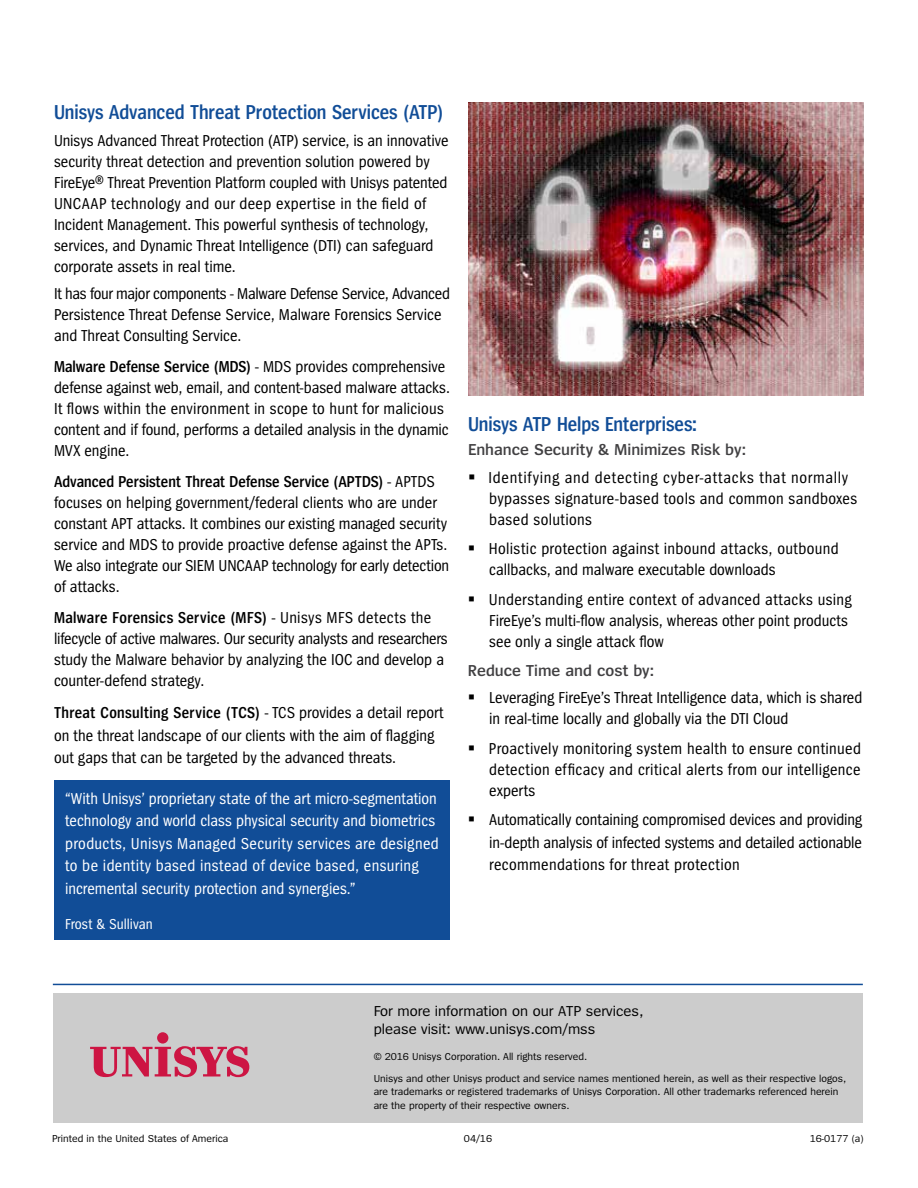
<style>
.page{position:relative;width:918px;height:1188px;background:#fff}
.page>*{position:absolute;margin:0;border:0;box-sizing:border-box;transform-origin:0 0}
.t1{font:600 21px "Spiegel Cd";letter-spacing:-.005em;color:#114d97}
.t2{font:16.5px/21px "Spiegel Cd";color:#000}
.t3{font:16.5px/22.5px "Spiegel Cd";letter-spacing:.01em;color:#fff}
.t4{font:16.5px/21px "Spiegel Cd";letter-spacing:.03em;color:#000}
.t5{font:600 16.5px "Spiegel";color:#414042}
.t6{font:15px/18px "Spiegel";color:#000}
.t7{font:15px "Spiegel Cd";color:#fff}
.t8{font:10.5px/22.2px "Spiegel";color:#000}
.s1{font-weight:600}
</style>
<div class="page">
<img style="left:468px;top:103px;width:396px;height:293px">
<div style="left:54px;top:780px;width:396px;height:159px;background:#114d97"></div>
<div style="left:53px;top:993px;width:810px;height:130px;background:#ccc"></div>
<hr style="left:53px;top:984px;width:810px;height:1px;background:#114d97">
<svg style="left:90px;top:1046px;width:159px;height:31px"></svg>
<div style="left:157px;top:1032px;width:11px;height:12px;background:#cd1543;border-radius:50%"></div>
<p class="t1" style="left:54px;top:101px;width:391px">Unisys Advanced Threat Protection Services (ATP)</p>
<p class="t2" style="left:54px;top:130px;width:396px">Unisys Advanced Threat Protection (ATP) service, is an innovative security threat detection and prevention solution powered by FireEye® Threat Prevention Platform coupled with Unisys patented UNCAAP technology and our deep expertise in the field of Incident Management. This powerful synthesis of technology, services, and Dynamic Threat Intelligence (DTI) can safeguard corporate assets in real time.</p>
<p class="t2" style="left:54px;top:284px;width:398px">It has four major components - Malware Defense Service, Advanced<br>Persistence Threat Defense Service, Malware Forensics Service and Threat Consulting Service.</p>
<p class="t2" style="left:54px;top:357px;width:397px"><span class="s1">Malware Defense Service (MDS)</span> - MDS provides comprehensive defense against web, email, and content-based malware attacks.<br>It flows within the environment in scope to hunt for malicious content and if found, performs a detailed analysis in the dynamic MVX engine.</p>
<p class="t2" style="left:54px;top:472px;width:397px"><span class="s1">Advanced Persistent Threat Defense Service (APTDS)</span> - APTDS focuses on helping government/federal clients who are under constant APT attacks. It combines our existing managed security service and MDS to provide proactive defense against the APTs.<br>We also integrate our SIEM UNCAAP technology for early detection of attacks.</p>
<p class="t2" style="left:54px;top:607px;width:395px"><span class="s1">Malware Forensics Service (MFS)</span> - Unisys MFS detects the lifecycle of active malwares. Our security analysts and researchers study the Malware behavior by analyzing the IOC and develop a counter-defend strategy.</p>
<p class="t2" style="left:54px;top:702px;width:391px;line-height:22.5px"><span class="s1">Threat Consulting Service (TCS)</span> - TCS provides a detail report on the threat landscape of our clients with the aim of flagging out gaps that can be targeted by the advanced threats.</p>
<p class="t3" style="left:65px;top:787px;width:375px">“With Unisys’ proprietary state of the art micro-segmentation technology and world class physical security and biometrics products, Unisys Managed Security services are designed to be identity based instead of device based, ensuring incremental security protection and synergies.”</p>
<p class="t7" style="left:65px;top:916px;width:89px">Frost &amp; Sullivan</p>
<p class="t1" style="left:468px;top:414px;width:231px">Unisys ATP Helps Enterprises:</p>
<p class="t5" style="left:468px;top:442px;width:280px">Enhance Security &amp; Minimizes Risk by:</p>
<p class="t4" style="left:489px;top:467px;width:370px">Identifying and detecting cyber-attacks that normally bypasses signature-based tools and common sandboxes based solutions</p>
<p class="t2" style="left:489px;top:539px;width:351px">Holistic protection against inbound attacks, outbound callbacks, and malware executable downloads</p>
<p class="t2" style="left:489px;top:589px;width:364px">Understanding entire context of advanced attacks using<br>FireEye’s multi-flow analysis, whereas other point products see only a single attack flow</p>
<p class="t5" style="left:468px;top:662px;width:188px">Reduce Time and cost by:</p>
<p class="t2" style="left:489px;top:688px;width:375px">Leveraging FireEye’s Threat Intelligence data, which is shared in real-time locally and globally via the DTI Cloud</p>
<p class="t2" style="left:489px;top:738px;width:374px;text-align:justify">Proactively monitoring system health to ensure continued detection efficacy and critical alerts from our intelligence experts</p>
<p class="t2" style="left:489px;top:809px;width:375px;line-height:22.5px;text-align:justify">Automatically containing compromised devices and providing in-depth analysis of infected systems and detailed actionable recommendations for threat protection</p>
<p class="t6" style="left:374px;top:1003px;width:271px">For more information on our ATP services, please visit: www.unisys.com/mss</p>
<p class="t8" style="left:374px;top:1045px;width:474px">© 2016 Unisys Corporation. All rights reserved.<br>Unisys and other Unisys product and service names mentioned herein, as well as their respective logos,</p>
<p class="t8" style="left:374px;top:1085px;width:466px;line-height:13.5px">are trademarks or registered trademarks of Unisys Corporation. All other trademarks referenced herein are the property of their respective owners.</p>
<p class="t8" style="left:52px;top:1128px;width:178px">Printed in the United States of America</p>
<p class="t8" style="left:464px;top:1128px;width:30px">04/16</p>
<p class="t8" style="left:810px;top:1128px;width:55px">16-0177 (a)</p>
</div>
